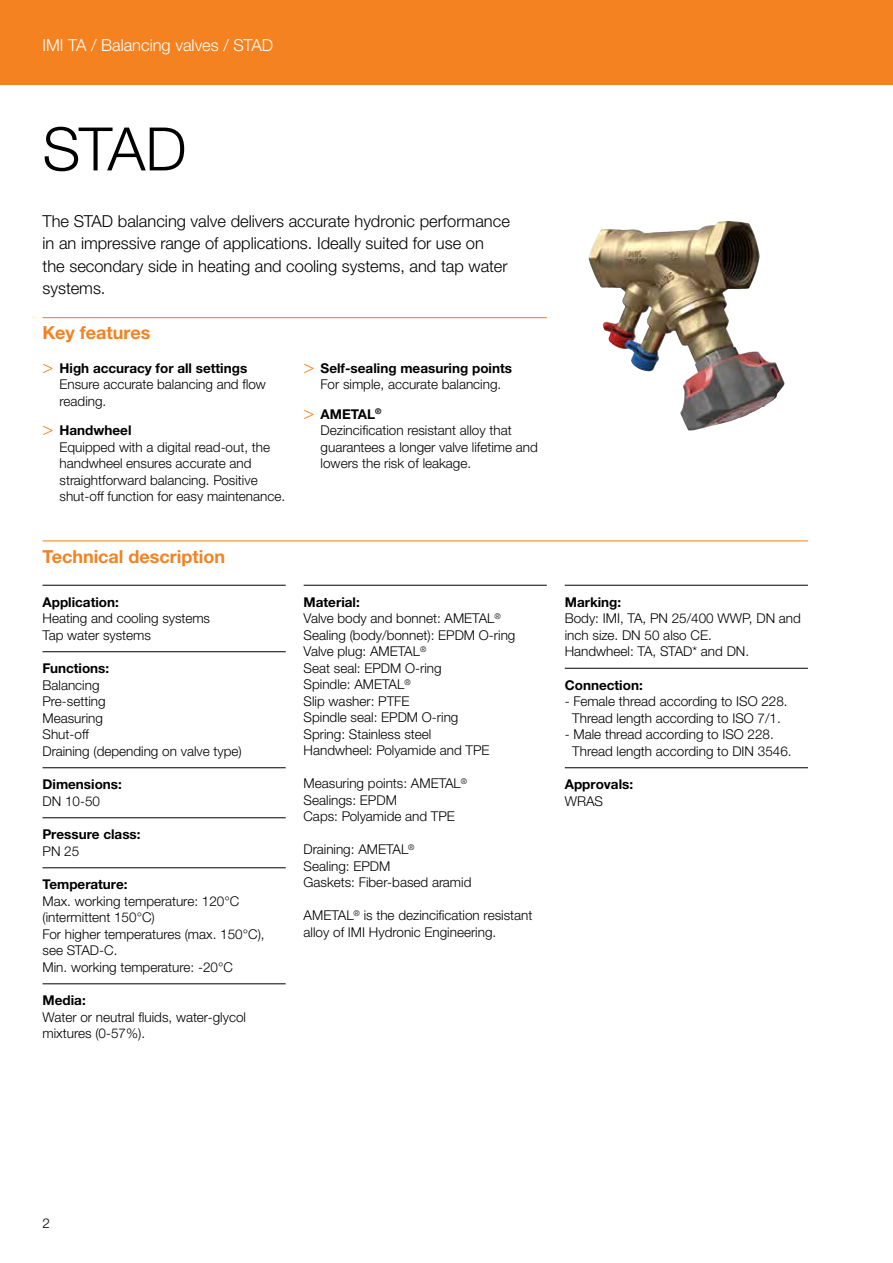
<style>
.page{position:relative;width:893px;height:1263px;background:#fff}
.page>*{position:absolute;margin:0;border:0;box-sizing:border-box;transform-origin:0 0}
.t1{font:300 60px "Helvetica Neue LTW1 G";color:#000}
.t2{font:700 18px "Helvetica Neue LTW1 G";color:#f58220}
.t3{font:300 16.5px/22.5px "Helvetica Neue LTW1 G";color:#000}
.t4{font:300 16.5px "Helvetica Neue LTW1 G";color:#fff}
.t5{font:300 13.5px/16.5px "Helvetica Neue LTW1 G";color:#000}
.t6{font:700 13.5px "Helvetica Neue LTW1 G";color:#000}
.s1{font-family:"Helvetica Neue LT Std";font-size:18px;color:#f58220}
.s2{font-weight:700}
</style>
<div class="page">
<div style="left:0;top:0;width:893px;height:85px;background:#f58220"></div>
<hr style="left:43px;top:317px;width:504px;height:1px;background:#f58220">
<hr style="left:43px;top:540px;width:765px;height:1px;background:#f58220">
<hr style="left:43px;top:585px;width:243px;height:1px;background:#000">
<hr style="left:43px;top:651px;width:243px;height:1px;background:#000">
<hr style="left:43px;top:767px;width:243px;height:1px;background:#000">
<hr style="left:43px;top:817px;width:243px;height:1px;background:#000">
<hr style="left:43px;top:867px;width:243px;height:1px;background:#000">
<hr style="left:43px;top:983px;width:243px;height:1px;background:#000">
<hr style="left:304px;top:585px;width:243px;height:1px;background:#000">
<hr style="left:565px;top:585px;width:243px;height:1px;background:#000">
<hr style="left:565px;top:668px;width:243px;height:1px;background:#000">
<hr style="left:565px;top:767px;width:243px;height:1px;background:#000">
<img style="left:588px;top:221px;width:136px;height:209px">
<p class="t4" style="left:43px;top:35px;width:232px">IMI TA / Balancing valves / STAD</p>
<h1 class="t1" style="left:43px;top:112px;width:145px">STAD</h1>
<p class="t3" style="left:43px;top:210px;width:469px">The STAD balancing valve delivers accurate hydronic performance in an impressive range of applications. Ideally suited for use on the secondary side in heating and cooling systems, and tap water systems.</p>
<h2 class="t2" style="left:43px;top:322px;width:109px">Key features</h2>
<p class="t5" style="left:60px;top:360px;width:208px;text-indent:-17px"><span class="s1">&gt;</span> <span class="s2">High accuracy for all settings<br></span>Ensure accurate balancing and flow reading.</p>
<p class="t5" style="left:60px;top:422px;width:227px;text-indent:-17px"><span class="s1">&gt;</span> <span class="s2">Handwheel<br></span>Equipped with a digital read-out, the handwheel ensures accurate and straightforward balancing. Positive shut-off function for easy maintenance.</p>
<p class="t5" style="left:304px;top:360px;width:210px;text-align:center"><span class="s1">&gt;</span> <span class="s2">Self-sealing measuring points<br></span>For simple, accurate balancing.</p>
<p class="t5" style="left:321px;top:406px;width:219px;text-indent:-17px"><span class="s1">&gt;</span> <span class="s2">AMETAL</span><sup>®<br></sup>Dezincification resistant alloy that guarantees a longer valve lifetime and lowers the risk of leakage.</p>
<h2 class="t2" style="left:43px;top:545px;width:184px">Technical description</h2>
<p class="t6" style="left:43px;top:594px;width:78px">Application:</p>
<p class="t5" style="left:43px;top:610px;width:169px">Heating and cooling systems<br>Tap water systems</p>
<p class="t6" style="left:43px;top:660px;width:68px">Functions:</p>
<p class="t5" style="left:43px;top:677px;width:201px">Balancing<br>Pre-setting<br>Measuring<br>Shut-off<br>Draining (depending on valve type)</p>
<p class="t6" style="left:43px;top:776px;width:81px">Dimensions:</p>
<p class="t5" style="left:43px;top:793px;width:59px">DN 10-50</p>
<p class="t6" style="left:43px;top:826px;width:100px">Pressure class:</p>
<p class="t5" style="left:43px;top:843px;width:38px">PN 25</p>
<p class="t6" style="left:43px;top:876px;width:87px">Temperature:</p>
<p class="t5" style="left:43px;top:893px;width:224px">Max. working temperature: 120°C (intermittent 150°C)<br>For higher temperatures (max. 150°C), see STAD-C.<br>Min. working temperature: -20°C</p>
<p class="t6" style="left:43px;top:992px;width:45px">Media:</p>
<p class="t5" style="left:43px;top:1009px;width:205px">Water or neutral fluids, water-glycol mixtures (0-57%).</p>
<p class="t5" style="left:304px;top:594px;width:213px"><span class="s2">Material:<br></span>Valve body and bonnet: AMETAL<sup>®<br></sup>Sealing (body/bonnet): EPDM O-ring<br>Valve plug: AMETAL<sup>®<br></sup>Seat seal: EPDM O-ring<br>Spindle: AMETAL<sup>®<br></sup>Slip washer: PTFE<br>Spindle seal: EPDM O-ring<br>Spring: Stainless steel<br>Handwheel: Polyamide and TPE</p>
<p class="t5" style="left:304px;top:775px;width:165px">Measuring points: AMETAL<sup>®<br></sup>Sealings: EPDM<br>Caps: Polyamide and TPE</p>
<p class="t5" style="left:304px;top:841px;width:169px">Draining: AMETAL<sup>®<br></sup>Sealing: EPDM<br>Gaskets: Fiber-based aramid</p>
<p class="t5" style="left:304px;top:907px;width:230px">AMETAL<sup>®</sup> is the dezincification resistant alloy of IMI Hydronic Engineering.</p>
<p class="t6" style="left:565px;top:594px;width:58px">Marking:</p>
<p class="t5" style="left:565px;top:610px;width:238px">Body: IMI, TA, PN 25/400 WWP, DN and inch size. DN 50 also CE.<br>Handwheel: TA, STAD* and DN.</p>
<p class="t6" style="left:565px;top:677px;width:80px">Connection:</p>
<p class="t5" style="left:565px;top:693px;width:224px;text-align:center">- Female thread according to ISO 228.<br>Thread length according to ISO 7/1.</p>
<p class="t5" style="left:572px;top:726px;width:221px;text-indent:-8px">- Male thread according to ISO 228.<br>Thread length according to DIN 3546.</p>
<p class="t6" style="left:565px;top:776px;width:70px">Approvals:</p>
<p class="t5" style="left:565px;top:793px;width:40px">WRAS</p>
<p class="t5" style="left:43px;top:1215px;width:9px">2</p>
</div>
